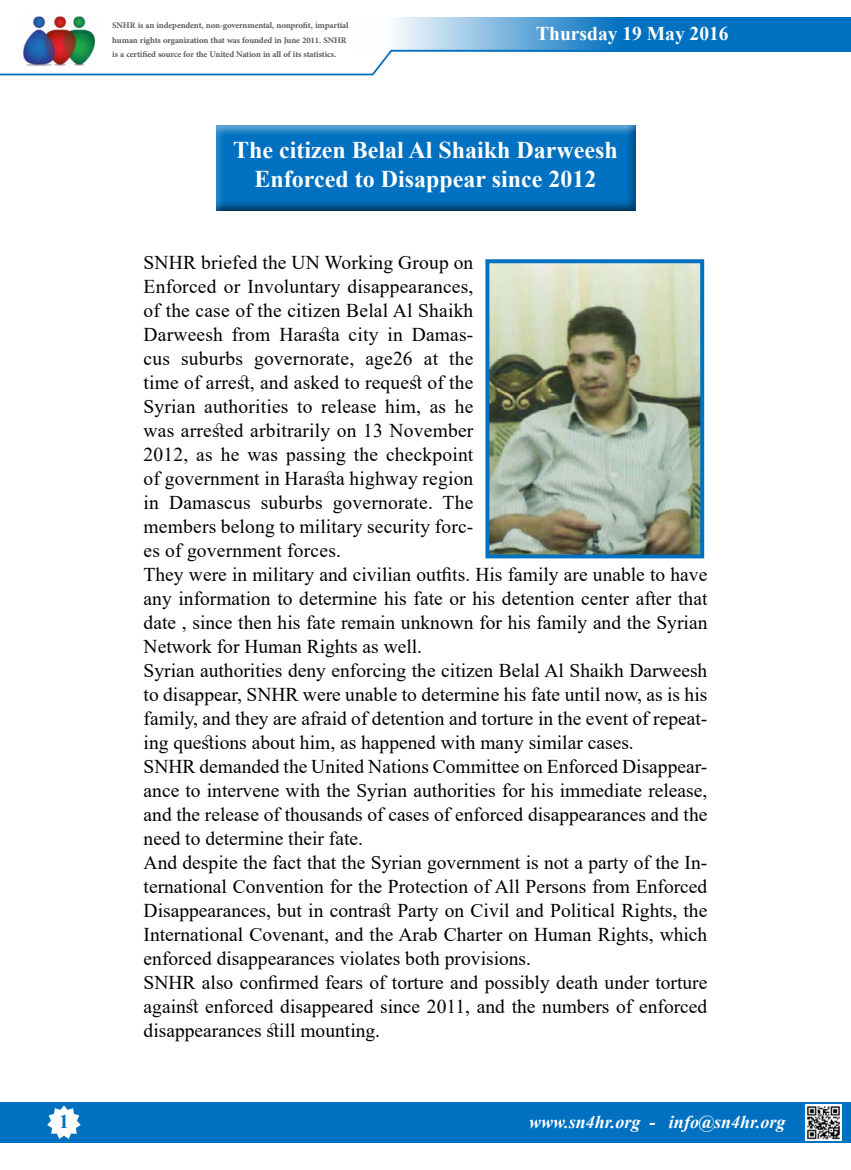
<style>
.page{position:relative;width:851px;height:1170px;background:#fff}
.page>*{position:absolute;margin:0;border:0;box-sizing:border-box;transform-origin:0 0}
.t1{font:700 24px/28.8px "Times New Roman";color:#fff;text-align:center}
.t2{font:19.5px/24px "Times New Roman";color:#000}
.t3{font:700 19.5px "Times New Roman";color:#fff}
.t4{font:700 19.5px "Times New Roman";color:#0070c0}
.t5{font:italic 700 18px "Times New Roman";color:#fff}
.t6{font:700 12px/14.4px "Adobe Arabic";letter-spacing:-.01em;color:#58595b}
</style>
<div class="page">
<img style="left:23px;top:16px;width:72px;height:33px">
<div style="left:0;top:1101px;width:850px;height:41px;background:#0070c0"></div>
<svg style="left:44px;top:1101px;width:40px;height:38px"></svg>
<svg style="left:0;top:49px;width:392px;height:27px"></svg>
<img style="left:805px;top:1104px;width:36px;height:36px">
<svg style="left:349px;top:17px;width:501px;height:35px;background:#4b9ad2"></svg>
<div style="left:206px;top:118px;width:441px;height:93px;background:#000;opacity:.75"></div>
<img style="left:490px;top:264px;width:209px;height:289px">
<div style="left:485px;top:259px;width:219px;height:299px;border:4px solid #0070c0"></div>
<p class="t4" style="left:59px;top:1106px;width:11px">1</p>
<p class="t6" style="left:112px;top:17px;width:238px">SNHR anis independent, non-governmental, nonprofit, impartial human rights organization that was founded in June 2011. SNHR<br>ais certified source for the United Nation in all of its statistics.</p>
<p class="t3" style="left:536px;top:20px;width:194px">Thursday 19 May 2016</p>
<p class="t1" style="left:233px;top:135px;width:386px">The citizen Belal Al Shaikh Darweesh<br>Enforced to Disappear since 2012</p>
<p class="t2" style="left:144px;top:249px;width:331px;text-align:justify">SNHR briefed the UN Working Group on Enforced or Involuntary disappearances, of the case of the citizen Belal Al Shaikh</p>
<p class="t2" style="left:449px;top:346px;width:26px">the</p>
<p class="t2" style="left:144px;top:322px;width:81px">Darweesh</p>
<p class="t2" style="left:144px;top:370px;width:331px;text-align:right">time of arrest, and asked to request of the Syrian authorities to release him, as he was arrested arbitrarily on 13 November 2012, as he was passing the checkpoint of government in Harasta highway region The</p>
<p class="t2" style="left:279px;top:322px;width:62px">Harasta</p>
<p class="t2" style="left:348px;top:322px;width:31px">city</p>
<p class="t2" style="left:387px;top:322px;width:17px">in</p>
<p class="t2" style="left:232px;top:322px;width:40px">from</p>
<p class="t2" style="left:411px;top:322px;width:63px">Damas-</p>
<p class="t2" style="left:181px;top:346px;width:63px">suburbs</p>
<p class="t2" style="left:365px;top:346px;width:49px">age26</p>
<p class="t2" style="left:254px;top:346px;width:102px">governorate,</p>
<p class="t2" style="left:424px;top:346px;width:16px">at</p>
<p class="t2" style="left:144px;top:346px;width:28px">cus</p>
<p class="t2" style="left:144px;top:490px;width:17px">in</p>
<p class="t2" style="left:144px;top:538px;width:199px">es of government forces.</p>
<p class="t2" style="left:261px;top:490px;width:63px">suburbs</p>
<p class="t2" style="left:169px;top:490px;width:83px">Damascus</p>
<p class="t2" style="left:332px;top:490px;width:102px">governorate.</p>
<p class="t2" style="left:144px;top:514px;width:331px">members belong to military security forc-</p>
<p class="t2" style="left:144px;top:562px;width:565px">They were in military and civilian outfits. His family are unable to have any information to determine his fate or his detention center after that date , since then his fate remain unknown for his family and the Syrian Network for Human Rights as well.<br>Syrian authorities deny enforcing the citizen Belal Al Shaikh Darweesh to disappear, SNHR were unable to determine his fate until now, as is his</p>
<p class="t2" style="left:144px;top:730px;width:491px">ing questions about him, as happened with many similar cases.</p>
<p class="t2" style="left:144px;top:706px;width:565px">family, and they are afraid of detention and torture in the event of repeat-</p>
<p class="t2" style="left:144px;top:754px;width:565px">SNHR demanded the United Nations Committee on Enforced Disappear-</p>
<p class="t2" style="left:144px;top:802px;width:565px">and the release of thousands of cases of enforced disappearances and the need to determine their fate.</p>
<p class="t2" style="left:144px;top:874px;width:565px">ternational Convention for the Protection of All Persons from Enforced</p>
<p class="t2" style="left:144px;top:778px;width:565px">ance to intervene with the Syrian authorities for his immediate release,</p>
<p class="t2" style="left:144px;top:850px;width:565px">And despite the fact that the Syrian government is not a party of the In-</p>
<p class="t2" style="left:144px;top:898px;width:565px">Disappearances, but in contrast Party on Civil and Political Rights, the International Covenant, and the Arab Charter on Human Rights, which enforced disappearances violates both provisions.<br>SNHR also confirmed fears of torture and possibly death under torture against enforced disappeared since 2011, and the numbers of enforced disappearances still mounting.</p>
<p class="t5" style="left:529px;top:1108px;width:113px">www.sn4hr.org</p>
<p class="t5" style="left:649px;top:1108px;width:7px">-</p>
<p class="t5" style="left:669px;top:1108px;width:118px">info@sn4hr.org</p>
</div>
